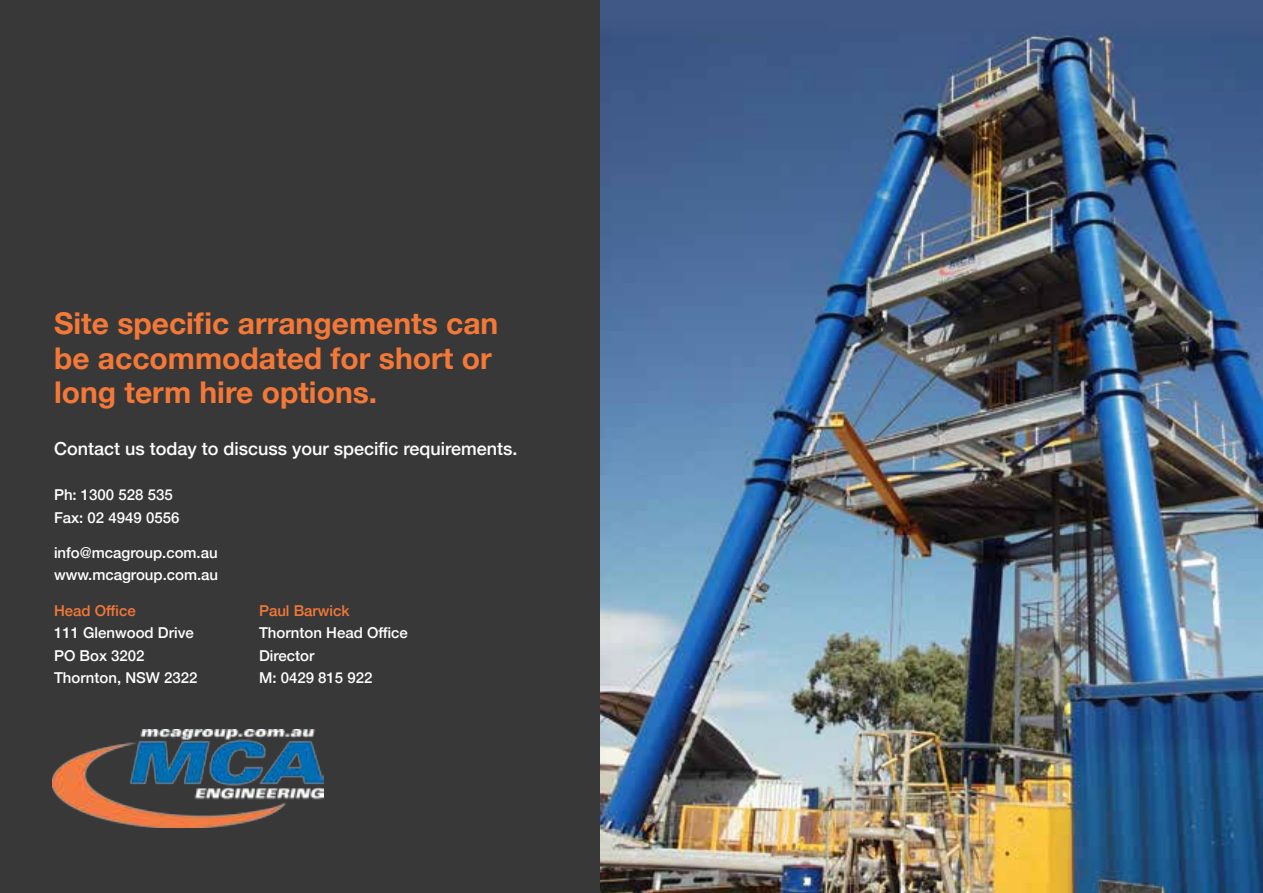
<style>
.page{position:relative;width:1263px;height:893px;background:#fff}
.page>*{position:absolute;margin:0;border:0;box-sizing:border-box;transform-origin:0 0}
.t1{font:700 30px/34.5px "Helvetica Neue";color:#f47837}
.t2{font:500 18px "Helvetica Neue";color:#fff}
.t3{font:500 15px/22.5px "Helvetica Neue";color:#fff}
.t4{font:500 15px "Helvetica Neue";color:#f47837}
</style>
<div class="page">
<div style="left:600px;top:0;width:663px;height:893px;background:#405886"></div>
<img style="left:600px;top:31px;width:663px;height:862px">
<div style="left:0;top:0;width:600px;height:893px;background:#383839"></div>
<img style="left:52px;top:730px;width:271px;height:97px">
<h1 class="t1" style="left:54px;top:307px;width:446px">Site specific arrangements can be accommodated for short or long term hire options.</h1>
<p class="t2" style="left:54px;top:434px;width:465px">Contact us today to discuss your specific requirements.</p>
<p class="t3" style="left:54px;top:482px;width:127px">Ph: 1300 528 535<br>Fax: 02 4949 0556</p>
<p class="t3" style="left:54px;top:540px;width:166px">info@mcagroup.com.au www.mcagroup.com.au</p>
<p class="t4" style="left:54px;top:598px;width:83px">Head Office</p>
<p class="t3" style="left:54px;top:620px;width:145px">111 Glenwood Drive<br>PO Box 3202<br>Thornton, NSW 2322</p>
<p class="t4" style="left:259px;top:598px;width:92px">Paul Barwick</p>
<p class="t3" style="left:259px;top:620px;width:150px">Thornton Head Office<br>Director<br>M: 0429 815 922</p>
</div>
